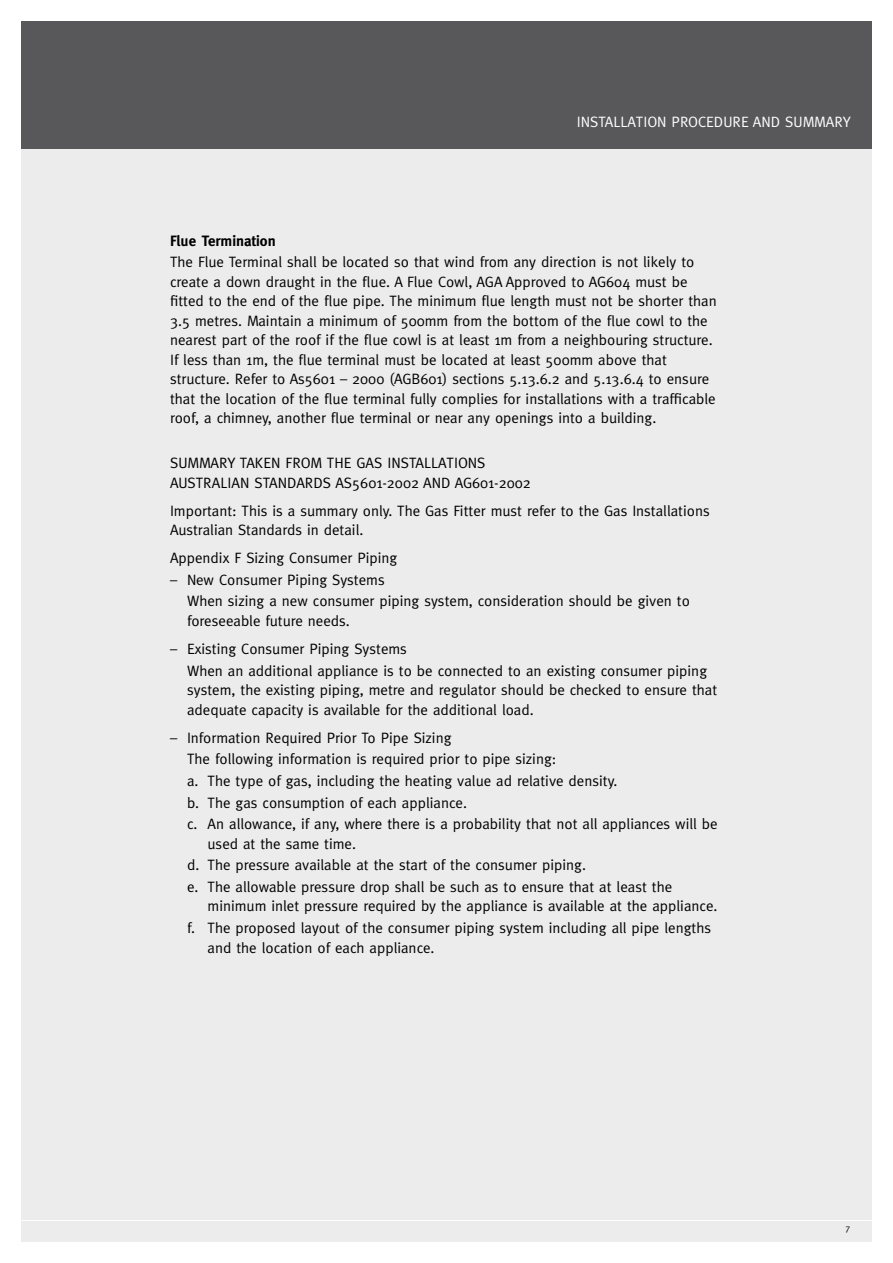
<style>
.page{position:relative;width:893px;height:1263px;background:#fff}
.page>*{position:absolute;margin:0;border:0;box-sizing:border-box;transform-origin:0 0}
.t1{font:15px/19.5px "Meta";color:#000}
.t2{font:15px "Meta";color:#fff}
.t3{font:700 15px "Meta";color:#000}
.t4{font:9px "Meta";color:#000}
</style>
<div class="page">
<div style="left:21px;top:106px;width:851px;height:1136px;background:#ececed"></div>
<hr style="left:21px;top:1220px;width:851px;height:1px;background:#fff">
<div style="left:21px;top:21px;width:851px;height:128px;background:#58585a"></div>
<p class="t2" style="left:577px;top:113px;width:275px">installation procedure and summary</p>
<p class="t3" style="left:170px;top:232px;width:107px">Flue Termination</p>
<p class="t1" style="left:170px;top:252px;width:548px">The Flue Terminal shall be located so that wind from any direction is not likely to create a down draught in the flue. A Flue Cowl, AGA Approved to AG604 must be fitted to the end of the flue pipe. The minimum flue length must not be shorter than 3.5 metres. Maintain a minimum of 500mm from the bottom of the flue cowl to the nearest part of the roof if the flue cowl is at least 1m from a neighbouring structure.<br>I f less than 1m, the flue terminal must be located at least 500mm above that structure. Refer to As5601 – 2000 (AGB601) sections 5.13.6.2 and 5.13.6.4 to ensure that the location of the flue terminal fully complies for installations with a trafficable roof, a chimney, another flue terminal or near any openings into a building.</p>
<p class="t1" style="left:170px;top:453px;width:362px">Summary taken from the gas installations<br>Australian Standards As5601-2002 and AG601-2002</p>
<p class="t1" style="left:170px;top:501px;width:541px">I mportant: This is a summary only. The Gas Fitter must refer to the Gas I nstallations<br>Australian Standards in detail.</p>
<p class="t1" style="left:170px;top:548px;width:229px">Appendix F Sizing Consumer Piping</p>
<p class="t1" style="left:187px;top:569px;width:504px;line-height:21.6px;text-indent:-17px">– New Consumer Piping Systems<br>When sizing a new consumer piping system, consideration should be given to</p>
<p class="t1" style="left:187px;top:611px;width:164px">foreseeable future needs.</p>
<p class="t1" style="left:187px;top:638px;width:521px;line-height:21.6px;text-indent:-17px">– Existing Consumer Piping Systems<br>When an additional appliance is to be connected to an existing consumer piping</p>
<p class="t1" style="left:187px;top:680px;width:532px">system, the existing piping, metre and regulator should be checked to ensure that adequate capacity is available for the additional load.</p>
<p class="t1" style="left:187px;top:726px;width:532px;line-height:21.6px;text-indent:-17px">– I nformation Required Prior To Pipe Sizing<br>The following information is required prior to pipe sizing:<br>a. The type of gas, including the heating value ad relative density.<br>b. The gas consumption of each appliance.<br>c. An allowance, if any, where there is a probability that not all appliances will be</p>
<p class="t1" style="left:187px;top:832px;width:487px;line-height:21.6px;text-indent:20px">used at the same time.<br>d. The pressure available at the start of the consumer piping.<br>e. The allowable pressure drop shall be such as to ensure that at least the</p>
<p class="t1" style="left:187px;top:895px;width:532px;line-height:21.6px;text-indent:20px">minimum inlet pressure required by the appliance is available at the appliance. f. The proposed layout of the consumer piping system including all pipe lengths</p>
<p class="t1" style="left:208px;top:937px;width:228px">and the location of each appliance.</p>
<p class="t4" style="left:846px;top:1222px;width:6px">7</p>
</div>
